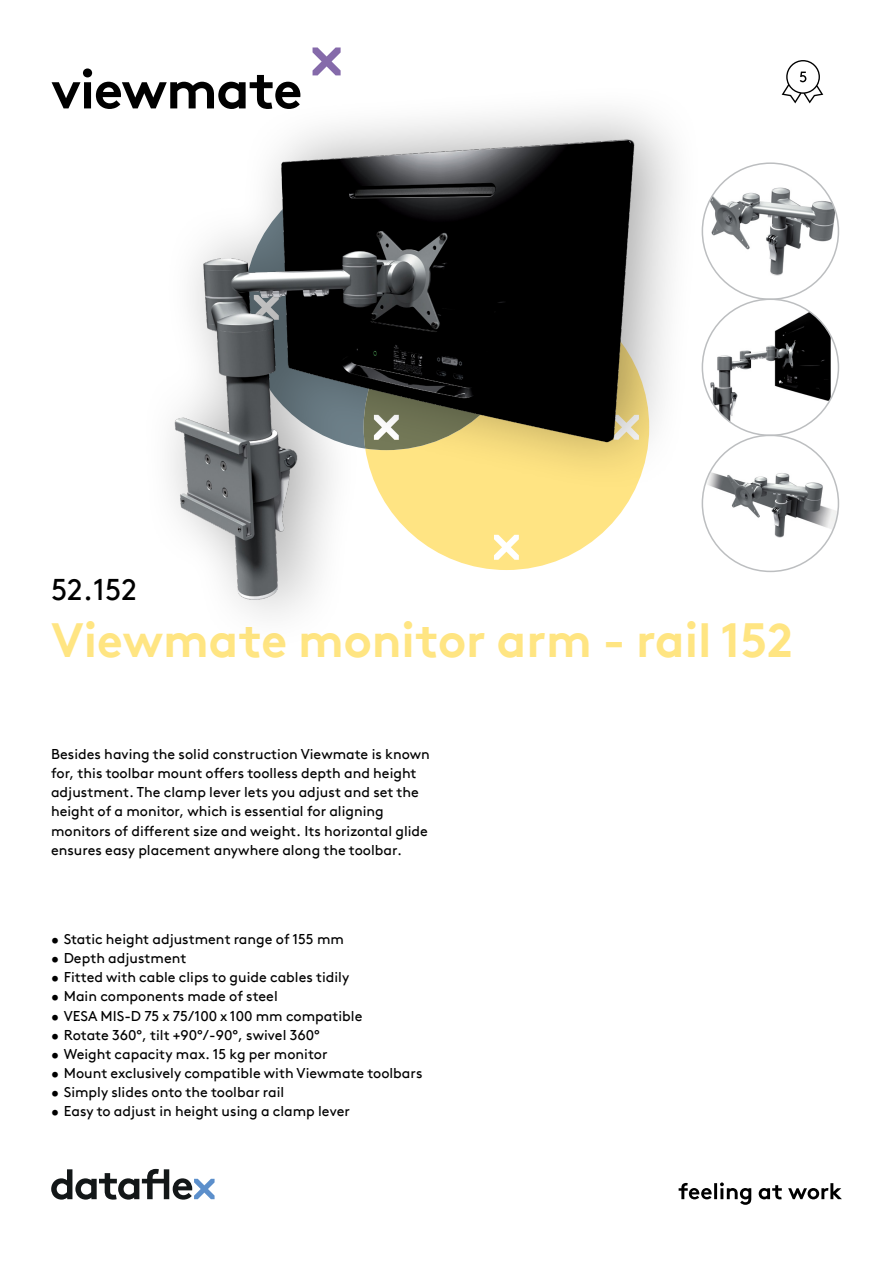
<style>
.page{position:relative;width:893px;height:1263px;background:#fff}
.page>*{position:absolute;margin:0;border:0;box-sizing:border-box;transform-origin:0 0}
.hoofdstuk{font:700 54px "Brown Pro TT";letter-spacing:-.02em;color:#000}
.productnaam{font:700 48px "Brown Pro TT";color:#ffe582}
.productnummer{font:30px "Brown Pro TT";color:#000}
.bullet_next{font:14.25px "Brown Pro TT";color:#000}
.omschrijving{font:14.25px/19.2px "Brown Pro TT";color:#000}
.bullet_first{font:14.25px "Brown Pro TT";color:#000}
</style>
<div class="page">
<svg style="left:51px;top:1169px;width:164px;height:30px"></svg>
<svg style="left:679px;top:1182px;width:163px;height:23px"></svg>
<svg style="left:313px;top:47px;width:28px;height:28px"></svg>
<img style="left:703px;top:185px;width:135px;height:92px">
<img style="left:708px;top:301px;width:124px;height:134px">
<img style="left:703px;top:468px;width:135px;height:71px">
<div style="left:138px;top:83px;width:565px;height:568px;background:#000;opacity:.35"></div>
<img style="left:165px;top:133px;width:479px;height:473px">
<svg style="left:782px;top:60px;width:41px;height:43px"></svg>
<p class="hoofdstuk" style="left:51px;top:46px;width:253px">viewmate</p>
<p class="productnummer" style="left:51px;top:566px;width:87px">52.152</p>
<p class="productnaam" style="left:51px;top:601px;width:743px">Viewmate monitor arm - rail 152</p>
<p class="omschrijving" style="left:51px;top:743px;width:380px">Besides having the solid construction Viewmate is known for, this toolbar mount offers toolless depth and height adjustment. The clamp lever lets you adjust and set the height of a monitor, which is essential for aligning monitors of different size and weight. Its horizontal glide ensures easy placement anywhere along the toolbar.</p>
<p class="bullet_first" style="left:51px;top:928px;width:294px">• Static height adjustment range of 155 mm</p>
<p class="bullet_next" style="left:51px;top:947px;width:137px">• Depth adjustment</p>
<p class="bullet_next" style="left:51px;top:966px;width:300px">• Fitted with cable clips to guide cables tidily</p>
<p class="bullet_next" style="left:51px;top:986px;width:228px">• Main components made of steel</p>
<p class="bullet_next" style="left:51px;top:1005px;width:313px">• VESA MIS-D 75 x 75/100 x 100 mm compatible</p>
<p class="bullet_next" style="left:51px;top:1024px;width:270px">• Rotate 360°, tilt +90°/-90°, swivel 360°</p>
<p class="bullet_next" style="left:51px;top:1043px;width:278px">• Weight capacity max. 15 kg per monitor</p>
<p class="bullet_next" style="left:51px;top:1062px;width:373px">• Mount exclusively compatible with Viewmate toolbars</p>
<p class="bullet_next" style="left:51px;top:1081px;width:235px">• Simply slides onto the toolbar rail</p>
<p class="bullet_next" style="left:51px;top:1100px;width:300px">• Easy to adjust in height using a clamp lever</p>
</div>
